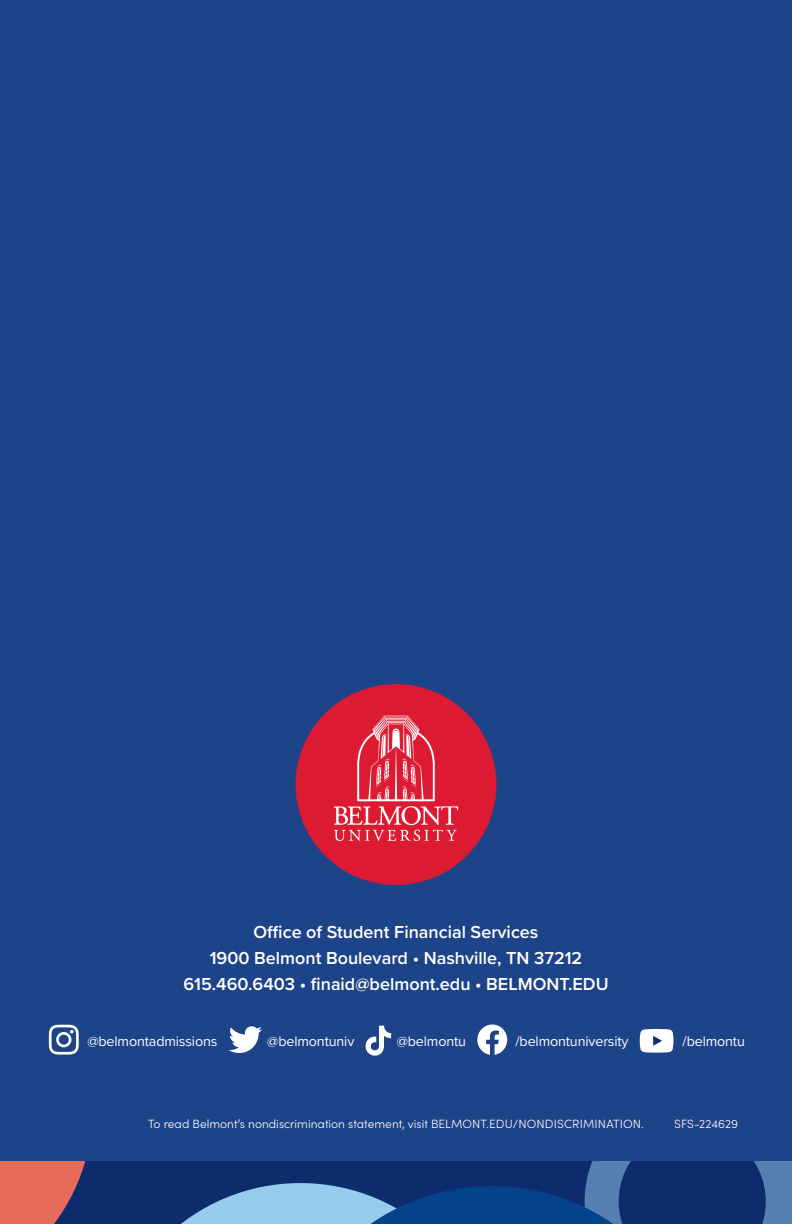
<style>
.page{position:relative;width:792px;height:1224px;background:#fff}
.page>*{position:absolute;margin:0;border:0;box-sizing:border-box;transform-origin:0 0}
.t1{font:600 18px "Proxima Nova";color:#fff}
.large_header{font:14.4px "Proxima Nova";letter-spacing:-.01em;color:#fff}
.Body_Copy{font:300 12px "Sofia Pro";color:#fff}
</style>
<div class="page">
<div style="left:0;top:0;width:792px;height:1185px;background:#1d4389"></div>
<svg style="left:106px;top:1161px;width:686px;height:63px;background:#264d8a"></svg>
<svg style="left:0;top:1161px;width:94px;height:63px;background:#b45b5f"></svg>
<div style="left:296px;top:684px;width:200px;height:201px;background:#dc1a32;border-radius:50%"></div>
<svg style="left:365px;top:1026px;width:26px;height:30px"></svg>
<svg style="left:49px;top:1025px;width:30px;height:30px"></svg>
<svg style="left:229px;top:1026px;width:33px;height:27px"></svg>
<svg style="left:640px;top:1029px;width:33px;height:24px"></svg>
<svg style="left:477px;top:1025px;width:30px;height:30px"></svg>
<svg style="left:334px;top:716px;width:124px;height:125px"></svg>
<p class="t1" style="left:254px;top:918px;width:286px">Office of Student Financial Services</p>
<p class="t1" style="left:210px;top:944px;width:374px">1900 Belmont Boulevard • Nashville, TN 37212</p>
<p class="t1" style="left:183px;top:970px;width:427px">615.460.6403 • finaid@belmont.edu • BELMONT.EDU</p>
<p class="large_header" style="left:87px;top:1031px;width:132px">@belmontadmissions</p>
<p class="large_header" style="left:267px;top:1031px;width:89px">@belmontuniv</p>
<p class="large_header" style="left:397px;top:1031px;width:71px">@belmontu</p>
<p class="large_header" style="left:516px;top:1030px;width:115px">/belmontuniversity</p>
<p class="large_header" style="left:683px;top:1031px;width:64px">/belmontu</p>
<p class="Body_Copy" style="left:148px;top:1115px;width:496px">To read Belmont’s nondiscrimination statement, visit BELMONT.EDU/NONDISCRIMINATION.</p>
<p class="Body_Copy" style="left:674px;top:1115px;width:65px">SFS-224629</p>
</div>
